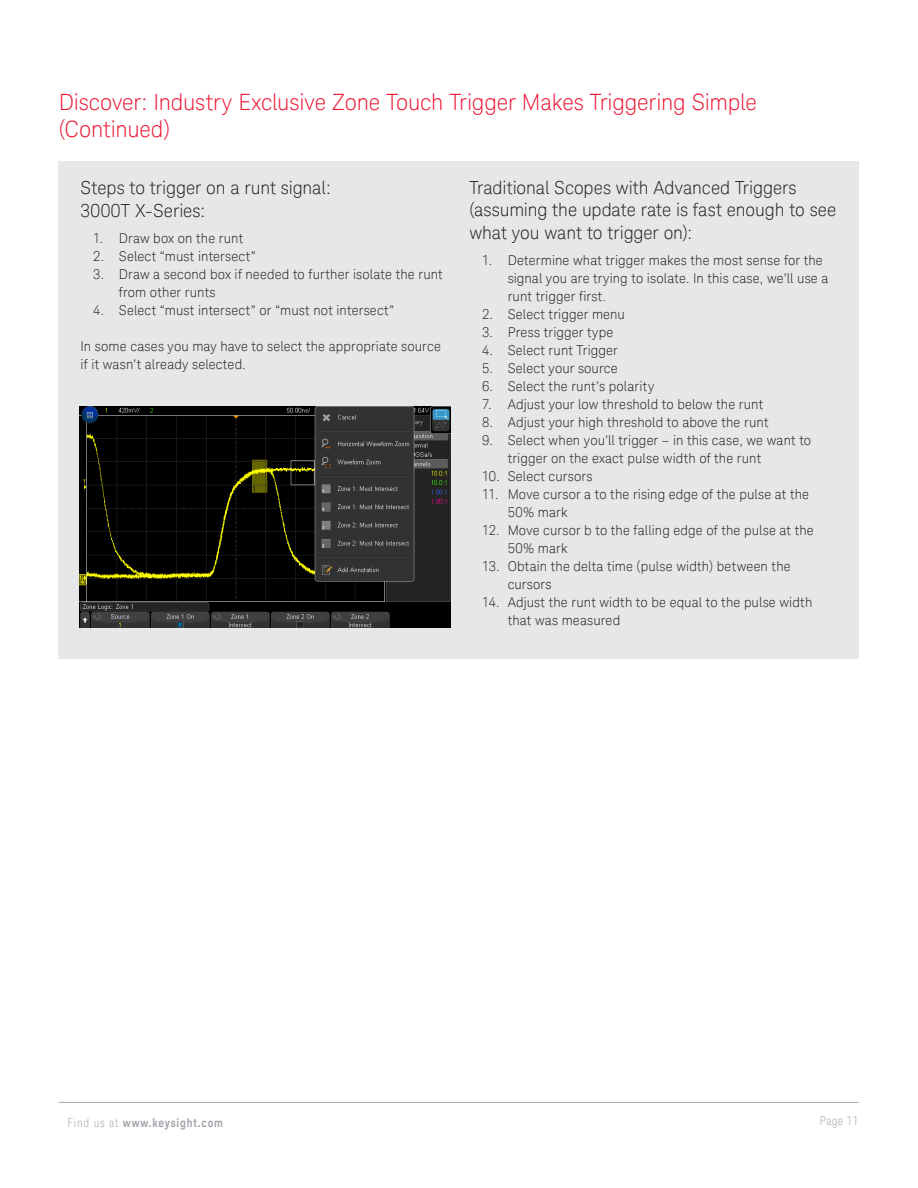
<style>
.page{position:relative;width:918px;height:1188px;background:#fff}
.page>*{position:absolute;margin:0;border:0;box-sizing:border-box;transform-origin:0 0}
.K_Heading_1{font:300 22.5px/27px "Keysight Sans";letter-spacing:-.01em;color:#ed1a36}
.K_Heading_3{font:300 18px/22.5px "Keysight Sans";letter-spacing:-.005em;color:#231f20}
.K_Body_Text{font:300 13.5px/18px "Keysight Sans";letter-spacing:.01em;color:#231f20}
.t1{font:700 12px "Keysight Sans Condensed";letter-spacing:.07em;color:#a4a1a9}
.t2{font:300 condensed 12px "Keysight Sans";letter-spacing:.03em;color:#a4a1a9}
.s1{font-family:"Keysight Sans";font-weight:300;font-stretch:condensed}
</style>
<div class="page">
<hr style="left:59px;top:1102px;width:800px;height:1px;background:#a4a1a9">
<div style="left:59px;top:162px;width:800px;height:497px;background:#e6e7e9"></div>
<img style="left:80px;top:407px;width:370px;height:221px">
<p class="K_Heading_1" style="left:59px;top:89px;width:700px">Discover: Industry Exclusive Zone Touch Trigger Makes Triggering Simple (Continued)</p>
<p class="K_Heading_3" style="left:81px;top:177px;width:252px">Steps to trigger on a runt signal:<br>3000T X-Series:</p>
<p class="K_Body_Text" style="left:93px;top:230px;width:151px">1. Draw box on the runt</p>
<p class="K_Body_Text" style="left:93px;top:248px;width:164px">2. Select “must intersect”</p>
<p class="K_Body_Text" style="left:119px;top:266px;width:325px;text-indent:-26px">3. Draw a second box if needed to further isolate the runt from other runts</p>
<p class="K_Body_Text" style="left:93px;top:302px;width:302px">4. Select “must intersect” or “must not intersect”</p>
<p class="K_Body_Text" style="left:81px;top:338px;width:362px">In some cases you may have to select the appropriate source if it wasn’t already selected.</p>
<p class="K_Heading_3" style="left:469px;top:176px;width:368px">Traditional Scopes with Advanced Triggers (assuming the update rate is fast enough to see what you want to trigger on):</p>
<p class="K_Body_Text" style="left:508px;top:251px;width:322px;text-indent:-26px">1. Determine what trigger makes the most sense for the signal you are trying to isolate. In this case, we’ll use a runt trigger first.</p>
<p class="K_Body_Text" style="left:482px;top:305px;width:144px">2. Select trigger menu</p>
<p class="K_Body_Text" style="left:482px;top:323px;width:133px">3. Press trigger type</p>
<p class="K_Body_Text" style="left:482px;top:341px;width:137px">4. Select runt Trigger</p>
<p class="K_Body_Text" style="left:482px;top:359px;width:137px">5. Select your source</p>
<p class="K_Body_Text" style="left:482px;top:377px;width:174px">6. Select the runt’s polarity</p>
<p class="K_Body_Text" style="left:482px;top:395px;width:283px">7. Adjust your low threshold to below the runt</p>
<p class="K_Body_Text" style="left:482px;top:413px;width:288px">8. Adjust your high threshold to above the runt</p>
<p class="K_Body_Text" style="left:508px;top:431px;width:305px;text-indent:-26px">9. Select when you’ll trigger – in this case, we want to trigger on the exact pulse width of the runt</p>
<p class="K_Body_Text" style="left:482px;top:467px;width:112px">10. Select cursors</p>
<p class="K_Body_Text" style="left:508px;top:485px;width:303px;text-indent:-26px">11. Move cursor a to the rising edge of the pulse at the<br>50% mark</p>
<p class="K_Body_Text" style="left:508px;top:521px;width:308px;text-indent:-26px">12. Move cursor b to the falling edge of the pulse at the<br>50% mark</p>
<p class="K_Body_Text" style="left:508px;top:557px;width:285px;text-indent:-26px">13. Obtain the delta time (pulse width) between the cursors</p>
<p class="K_Body_Text" style="left:508px;top:593px;width:306px;text-indent:-26px">14. Adjust the runt width to be equal to the pulse width that was measured</p>
<p class="t1" style="left:68px;top:1115px;width:157px"><span class="s1">Find us at</span> www.keysight.com</p>
<p class="t2" style="left:820px;top:1113px;width:40px">Page 11</p>
</div>
